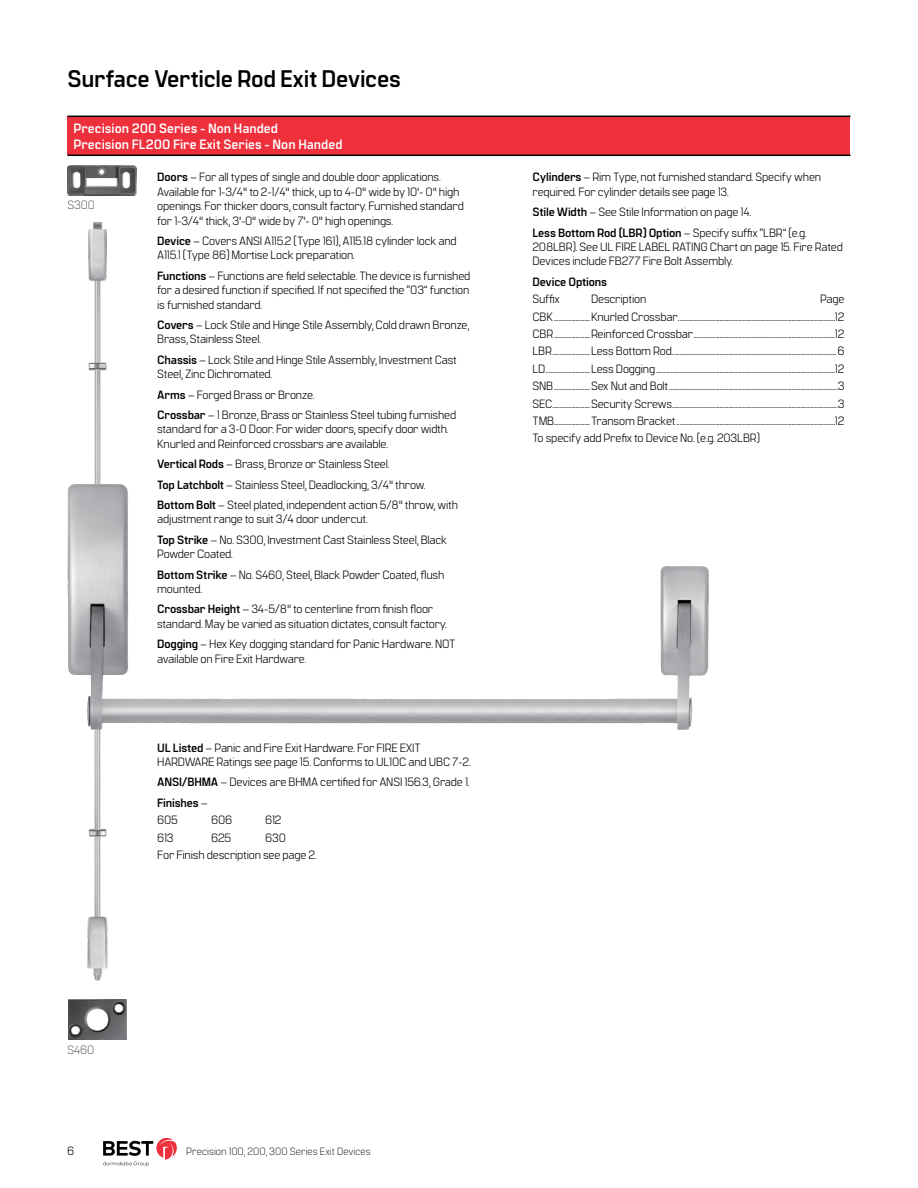
<style>
.page{position:relative;width:918px;height:1188px;background:#fff}
.page>*{position:absolute;margin:0;border:0;box-sizing:border-box;transform-origin:0 0}
.t1{font:700 24px "Manifold CF";letter-spacing:-.015em;color:#000}
.t2{font:700 13.5px/16.2px "Manifold CF";color:#fff}
.t3{font:12px/14.4px "Manifold CF";letter-spacing:-.015em;color:#000}
.t4{font:700 12px "Manifold CF";letter-spacing:-.015em;color:#000}
.t5{font:300 12px "Manifold CF";letter-spacing:-.015em;color:#414042}
.t6{font:300 10.5px "Manifold CF";color:#000}
.s1{font-weight:700}
</style>
<div class="page">
<svg style="left:103px;top:1138px;width:74px;height:28px"></svg>
<img style="left:89px;top:222px;width:18px;height:263px">
<img style="left:87px;top:730px;width:21px;height:251px">
<img style="left:68px;top:485px;width:641px;height:245px">
<img style="left:67px;top:165px;width:69px;height:31px">
<img style="left:68px;top:999px;width:59px;height:40px">
<div style="left:68px;top:116px;width:782px;height:39px;background:#ee303c"></div>
<hr style="left:68px;top:116px;width:782px;height:1px;background:#000">
<hr style="left:68px;top:155px;width:782px;height:1px;background:#000">
<h1 class="t1" style="left:68px;top:64px;width:335px">Surface Verticle Rod Exit Devices</h1>
<p class="t2" style="left:74px;top:121px;width:271px">Precision 200 Series - Non Handed<br>Precision FL200 Fire Exit Series - Non Handed</p>
<p class="t3" style="left:157px;top:170px;width:308px"><span class="s1">Doors</span> – For all types of single and double door applications.<br>Available for 1-3/4" to 2-1/4" thick, up to 4-0" wide by 10'- 0" high openings. For thicker doors, consult factory. Furnished standard for 1-3/4" thick, 3'-0" wide by 7'- 0" high openings.</p>
<p class="t3" style="left:157px;top:234px;width:301px"><span class="s1">Device</span> – Covers ANSI A115.2 (Type 161), A115.18 cylinder lock and<br>A115.1 (Type 86) Mortise Lock preparation.</p>
<p class="t3" style="left:157px;top:269px;width:315px;text-align:justify"><span class="s1">Functions</span> – Functions are field selectable. The device is furnished for a desired function if specified. If not specified the “03” function is furnished standard.</p>
<p class="t3" style="left:157px;top:318px;width:314px"><span class="s1">Covers</span> – Lock Stile and Hinge Stile Assembly, Cold drawn Bronze,<br>Brass, Stainless Steel.</p>
<p class="t3" style="left:157px;top:353px;width:301px"><span class="s1">Chassis</span> – Lock Stile and Hinge Stile Assembly, Investment Cast<br>Steel, Zinc Dichromated.</p>
<p class="t3" style="left:157px;top:384px;width:301px;line-height:20.4px"><span class="s1">Arms</span> – Forged Brass or Bronze.<br><span class="s1">Crossbar</span> – 1 Bronze, Brass or Stainless Steel tubing furnished</p>
<p class="t3" style="left:157px;top:422px;width:293px">standard for a 3-0 Door. For wider doors, specify door width.<br>Knurled and Reinforced crossbars are available.</p>
<p class="t3" style="left:157px;top:454px;width:302px;line-height:20.4px"><span class="s1">Vertical Rods</span> – Brass, Bronze or Stainless Steel.<br><span class="s1">Top Latchbolt</span> – Stainless Steel, Deadlocking, 3/4" throw.<br><span class="s1">Bottom Bolt</span> – Steel plated, independent action 5/8" throw, with</p>
<p class="t3" style="left:157px;top:509px;width:291px;line-height:20.4px">adjustment range to suit 3/4 door undercut.<br><span class="s1">Top Strike</span> – No. S300, Investment Cast Stainless Steel, Black</p>
<p class="t3" style="left:157px;top:544px;width:289px;line-height:20.4px">Powder Coated.<br><span class="s1">Bottom Strike</span> – No. S460, Steel, Black Powder Coated, flush</p>
<p class="t3" style="left:157px;top:579px;width:278px;line-height:20.4px">mounted.<br><span class="s1">Crossbar Height</span> – 34-5/8" to centerline from finish floor</p>
<p class="t3" style="left:157px;top:614px;width:300px;line-height:20.4px">standard. May be varied as situation dictates, consult factory.<br><span class="s1">Dogging</span> – Hex Key dogging standard for Panic Hardware. NOT</p>
<p class="t3" style="left:157px;top:651px;width:151px">available on Fire Exit Hardware.</p>
<p class="t5" style="left:68px;top:198px;width:29px">S300</p>
<p class="t3" style="left:157px;top:740px;width:315px"><span class="s1">UL Listed</span> – Panic and Fire Exit Hardware. For FIRE EXIT<br>HARDWARE Ratings see page 15. Conforms to UL10C and UBC 7-2.</p>
<p class="t3" style="left:157px;top:772px;width:314px;line-height:20.4px"><span class="s1">ANSI/BHMA</span> – Devices are BHMA certified for ANSI 156.3, Grade 1.<br><span class="s1">Finishes</span> –</p>
<p class="t3" style="left:157px;top:813px;width:22px">605</p>
<p class="t3" style="left:211px;top:813px;width:23px">606</p>
<p class="t3" style="left:265px;top:813px;width:18px">612</p>
<p class="t3" style="left:157px;top:830px;width:18px">613</p>
<p class="t3" style="left:211px;top:830px;width:22px">625</p>
<p class="t3" style="left:157px;top:829px;width:161px;line-height:17.4px;text-indent:108px">630<br>For Finish description see page 2.</p>
<p class="t3" style="left:532px;top:170px;width:290px"><span class="s1">Cylinders</span> – Rim Type, not furnished standard. Specify when required. For cylinder details see page 13.</p>
<p class="t3" style="left:532px;top:202px;width:276px;line-height:20.4px"><span class="s1">Stile Width</span> – See Stile Information on page 14.<br><span class="s1">Less Bottom Rod (LBR) Option</span> – Specify suffix “LBR” (e.g.</p>
<p class="t3" style="left:532px;top:240px;width:312px">208LBR). See UL FIRE LABEL RATING Chart on page 15. Fire Rated<br>Devices include FB277 Fire Bolt Assembly.</p>
<p class="t4" style="left:532px;top:275px;width:76px">Device Options</p>
<p class="t3" style="left:532px;top:292px;width:29px">Suffix</p>
<p class="t3" style="left:591px;top:292px;width:57px">Description</p>
<p class="t3" style="left:532px;top:290px;width:313px;line-height:17.4px;text-align:justify;text-indent:288px">Page CBK.........................Knurled Crossbar.............................................................................................................12<br>CBR.........................Reinforced Crossbar..................................................................................................12<br>LBR..........................Less Bottom Rod..................................................................................................................6<br>LD...............................Less Dogging............................................................................................................................12<br>SNB.........................Sex Nut and Bolt.....................................................................................................................3<br>SEC..........................Security Screws...................................................................................................................3<br>TMB.........................Transom Bracket..............................................................................................................12<br>To specify add Prefix to Device No. (e.g. 203LBR)</p>
<p class="t5" style="left:68px;top:1043px;width:28px">S460</p>
<p class="t3" style="left:67px;top:1144px;width:9px">6</p>
<p class="t6" style="left:186px;top:1145px;width:186px">Precision 100, 200, 300 Series Exit Devices</p>
</div>
